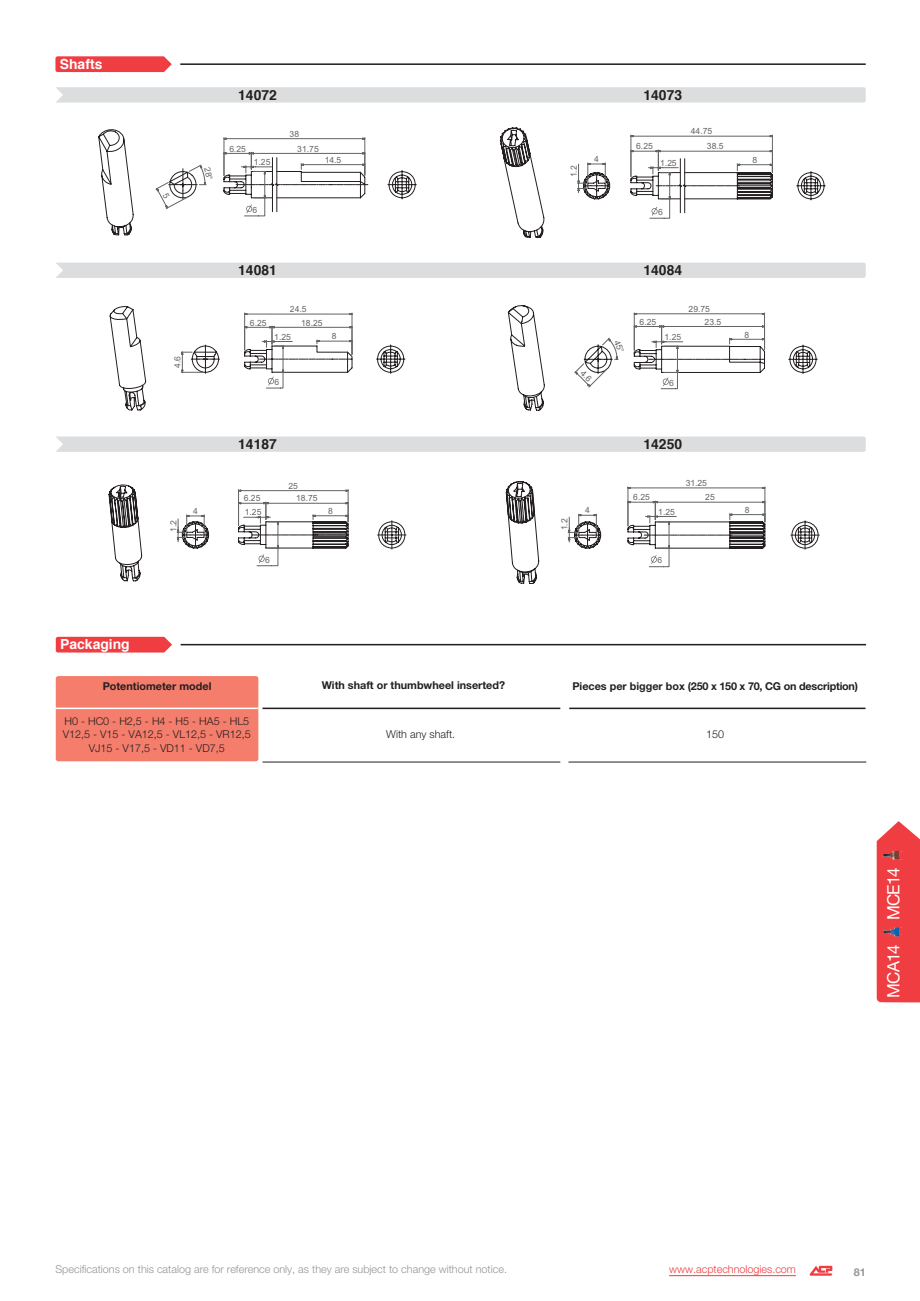
<style>
.page{position:relative;width:920px;height:1301px;background:#fff}
.page>*{position:absolute;margin:0;border:0;box-sizing:border-box;transform-origin:0 0}
.t1{font:16.97px "Helvetica Neue";letter-spacing:-.05em;color:#fff}
.t2{font:700 13.83px "Helvetica";color:#231f20}
.t3{font:700 13.83px "Helvetica";color:#fff}
.t4{font:300 10.85px/13.8px "Helvetica Neue";color:#231f20;text-align:center}
.t5{font:300 10.85px "Helvetica Neue";color:#939598}
.t6{font:700 10.85px "Helvetica Neue";color:#231f20}
.t7{font:700 10.85px "Helvetica Neue";letter-spacing:-.02em;color:#231f20}
.t8{font:300 10.85px "Helvetica Neue";color:#ef3d42}
.t9{font:700 10.85px "Helvetica Neue";color:#939598}
.t10{font:8.58px/14px "Arial";letter-spacing:.005em;color:#626365}
</style>
<div class="page">
<div style="left:56px;top:87px;width:809px;height:16px;background:#dcddde"></div>
<div style="left:56px;top:262px;width:809px;height:16px;background:#dcddde"></div>
<svg style="left:809px;top:1265px;width:23px;height:10px"></svg>
<hr style="left:669px;top:1275px;width:127px;height:1px;background:#ef3d42">
<div style="left:56px;top:436px;width:809px;height:16px;background:#dcddde"></div>
<svg style="left:500px;top:127px;width:326px;height:111px"></svg>
<svg style="left:109px;top:306px;width:297px;height:104px"></svg>
<svg style="left:109px;top:484px;width:298px;height:97px"></svg>
<svg style="left:506px;top:481px;width:314px;height:103px"></svg>
<div style="left:56px;top:637px;width:116px;height:15px;background:#ef3d42"></div>
<hr style="left:181px;top:644px;width:685px;height:1px;background:#231f20">
<div style="left:56px;top:676px;width:202px;height:85px;background:#f47d6c;border-radius:3px"></div>
<hr style="left:262px;top:707px;width:298px;height:2px;background:#231f20">
<hr style="left:262px;top:761px;width:298px;height:1px;background:#231f20">
<hr style="left:54px;top:707px;width:204px;height:2px;background:#fff">
<hr style="left:569px;top:707px;width:296px;height:2px;background:#231f20">
<hr style="left:568px;top:761px;width:298px;height:1px;background:#231f20">
<svg style="left:55px;top:56px;width:117px;height:16px;background:#ef484d"></svg>
<hr style="left:180px;top:63px;width:685px;height:2px;background:#231f20">
<svg style="left:876px;top:821px;width:44px;height:181px;background:#f04b4f"></svg>
<img style="left:883px;top:927px;width:19px;height:9px">
<img style="left:883px;top:850px;width:19px;height:9px">
<svg style="left:98px;top:129px;width:319px;height:106px"></svg>
<svg style="left:507px;top:305px;width:311px;height:105px"></svg>
<h2 class="t3" style="left:60px;top:58px;width:44px">Shafts</h2>
<h2 class="t3" style="left:60px;top:639px;width:71px">Packaging</h2>
<p class="t10" style="left:171px;top:368px;width:13px;rotate:-90deg">4.6</p>
<p class="t10" style="left:167px;top:532px;width:13px;rotate:-90deg">1.2</p>
<p class="t10" style="left:193px;top:505px;width:6px">4</p>
<h2 class="t2" style="left:238px;top:89px;width:40px">14072</h2>
<h2 class="t2" style="left:643px;top:89px;width:40px">14073</h2>
<p class="t10" style="left:290px;top:128px;width:11px">38</p>
<p class="t10" style="left:229px;top:142px;width:18px">6.25</p>
<p class="t10" style="left:297px;top:142px;width:23px">31.75</p>
<p class="t10" style="left:636px;top:140px;width:18px">6.25</p>
<p class="t10" style="left:691px;top:125px;width:23px">44.75</p>
<p class="t10" style="left:707px;top:140px;width:18px">38.5</p>
<p class="t10" style="left:254px;top:156px;width:18px">1.25</p>
<p class="t10" style="left:325px;top:154px;width:18px">14.5</p>
<p class="t10" style="left:252px;top:203px;width:6px">6</p>
<p class="t10" style="left:567px;top:177px;width:13px;rotate:-90deg">1 2.</p>
<p class="t10" style="left:594px;top:153px;width:6px">4</p>
<p class="t10" style="left:752px;top:154px;width:6px">8</p>
<p class="t10" style="left:660px;top:157px;width:18px">1.25</p>
<p class="t10" style="left:658px;top:206px;width:6px">6</p>
<h2 class="t2" style="left:238px;top:264px;width:40px">14081</h2>
<h2 class="t2" style="left:643px;top:264px;width:40px">14084</h2>
<p class="t10" style="left:250px;top:316px;width:18px">6.25</p>
<p class="t10" style="left:290px;top:303px;width:18px">24.5</p>
<p class="t10" style="left:274px;top:330px;width:18px">1.25</p>
<p class="t10" style="left:301px;top:316px;width:23px">18.25</p>
<p class="t10" style="left:332px;top:330px;width:6px">8</p>
<p class="t10" style="left:274px;top:376px;width:6px">6</p>
<p class="t10" style="left:688px;top:303px;width:23px">29.75</p>
<p class="t10" style="left:639px;top:315px;width:18px">6.25</p>
<p class="t10" style="left:704px;top:315px;width:18px">23.5</p>
<p class="t10" style="left:664px;top:331px;width:18px">1.25</p>
<p class="t10" style="left:669px;top:376px;width:6px">6</p>
<h2 class="t2" style="left:238px;top:438px;width:40px">14187</h2>
<h2 class="t2" style="left:643px;top:438px;width:40px">14250</h2>
<p class="t10" style="left:244px;top:492px;width:19px">6.25<br>1.25</p>
<p class="t10" style="left:265px;top:553px;width:6px">6</p>
<p class="t10" style="left:288px;top:479px;width:11px">25</p>
<p class="t10" style="left:296px;top:492px;width:23px">18.75</p>
<p class="t10" style="left:328px;top:505px;width:6px">8</p>
<p class="t10" style="left:558px;top:530px;width:13px;rotate:-90deg">1.2</p>
<p class="t10" style="left:585px;top:504px;width:6px">4</p>
<p class="t10" style="left:685px;top:477px;width:23px">31.25</p>
<p class="t10" style="left:633px;top:491px;width:18px">6.25</p>
<p class="t10" style="left:705px;top:491px;width:11px">25</p>
<p class="t10" style="left:658px;top:505px;width:18px">1.25</p>
<p class="t10" style="left:657px;top:554px;width:6px">6</p>
<p class="t10" style="left:744px;top:328px;width:6px">8</p>
<p class="t10" style="left:745px;top:503px;width:6px">8</p>
<p class="t6" style="left:103px;top:682px;width:110px">Potentiometer model</p>
<p class="t6" style="left:322px;top:681px;width:185px">With shaft or thumbwheel inserted?</p>
<p class="t7" style="left:572px;top:682px;width:287px">Pieces per bigger box (250 x 150 x 70, CG on description)</p>
<p class="t4" style="left:706px;top:728px;width:20px">150</p>
<p class="t4" style="left:63px;top:714px;width:190px">H0 - HC0 - H2,5 - H4 - H5 - HA5 - HL5<br>V12,5 - V15 - VA12,5 - VL12,5 - VR12,5<br>VJ15 - V17,5 - VD11 - VD7,5</p>
<p class="t4" style="left:386px;top:728px;width:70px">With any shaft.</p>
<h1 class="t1" style="left:887px;top:920px;width:54px;rotate:-90deg">MCE14</h1>
<h1 class="t1" style="left:887px;top:997px;width:55px;rotate:-90deg">MCA14</h1>
<p class="t5" style="left:55px;top:1265px;width:453px">Specifications on this catalog are for reference only, as they are subject to change without notice.</p>
<p class="t8" style="left:669px;top:1265px;width:128px">www.acptechnologies.com</p>
<p class="t9" style="left:853px;top:1267px;width:14px">81</p>
</div>
